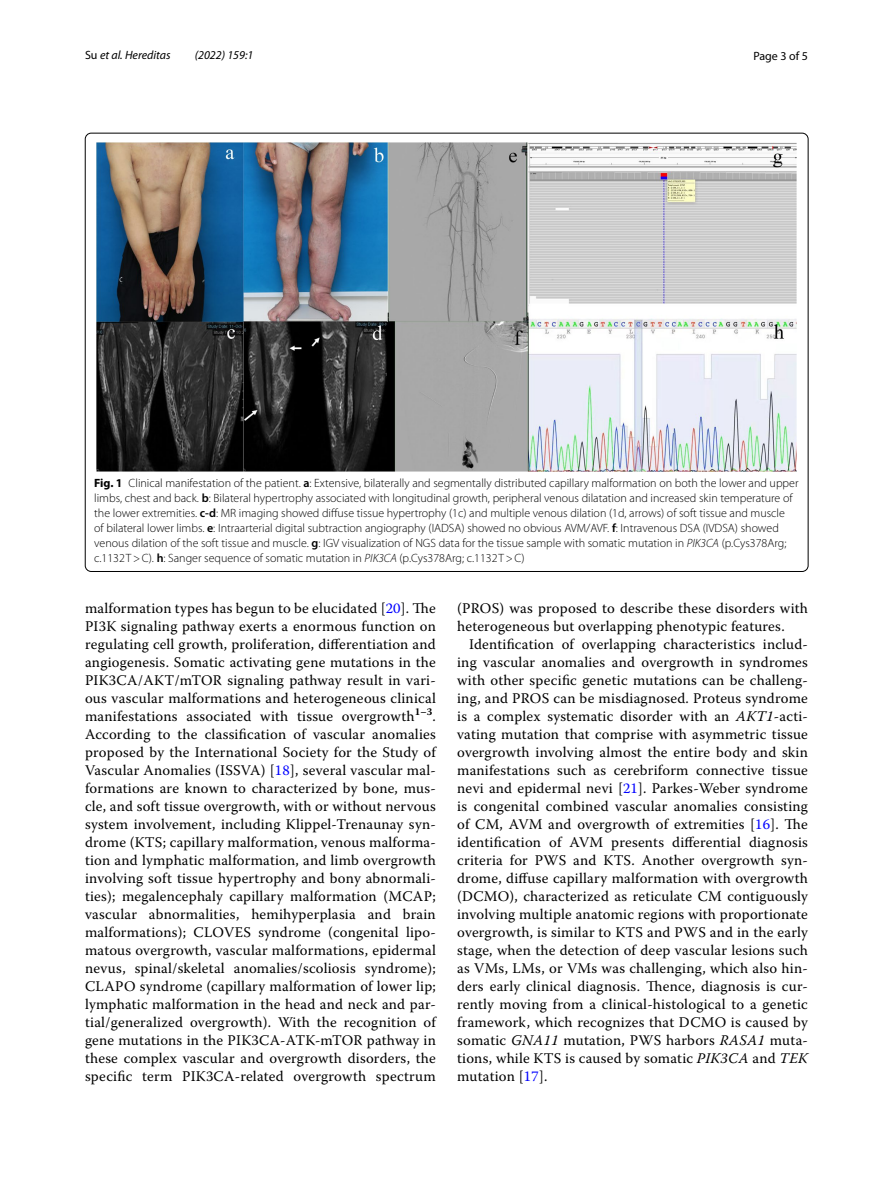
<style>
.page{position:relative;width:893px;height:1187px;background:#fff}
.page>*{position:absolute;margin:0;border:0;box-sizing:border-box;transform-origin:0 0}
.t1{font:14.7px/18px "Warnock Pro";letter-spacing:.015em;color:#000;text-align:justify}
.t2{font:300 12px/15px "Myriad Pro";color:#000}
.t3{font:italic 12px "Myriad Pro";color:#000}
.t4{font:12px "Myriad Pro";color:#000}
.s1{font-style:normal}
.s2{font-weight:700}
.s3{font-weight:600}
.s4{font-style:italic}
.s5{color:#00f}
</style>
<div class="page">
<img style="left:96px;top:142px;width:701px;height:329px">
<p class="t3" style="left:85px;top:48px;width:87px"><span class="s1">Su</span> et al. Hereditas</p>
<p class="t3" style="left:195px;top:48px;width:60px">(2022) 159:1</p>
<p class="t4" style="left:753px;top:48px;width:56px">Page 3 of 5</p>
<p class="t2" style="left:94px;top:475px;width:706px"><span class="s2">Fig. 1</span> Clinical manifestation of the patient. <span class="s3">a</span>: Extensive, bilaterally and segmentally distributed capillary malformation on both the lower and upper limbs, chest and back. <span class="s3">b</span>: Bilateral hypertrophy associated with longitudinal growth, peripheral venous dilatation and increased skin temperature of the lower extremities. <span class="s3">c-d</span>: MR imaging showed diffuse tissue hypertrophy (1c) and multiple venous dilation (1d, arrows) of soft tissue and muscle<br>of bilateral lower limbs. <span class="s3">e</span>: Intraarterial digital subtraction angiography (IADSA) showed no obvious AVM/AVF. <span class="s3">f</span>: Intravenous DSA (IVDSA) showed venous dilation of the soft tissue and muscle. <span class="s3">g</span>: IGV visualization of NGS data for the tissue sample with somatic mutation in <span class="s4">PIK3CA</span> (p.Cys378Arg; c.1132T&gt;C). <span class="s3">h</span>: Sanger sequence of somatic mutation in <span class="s4">PIK3CA</span> (p.Cys378Arg; c.1132T&gt;C)</p>
<p class="t1" style="left:85px;top:598px;width:352px">malformation types has begun to be elucidated [<span class="s5">20</span>]. The PI3K signaling pathway exerts a enormous function on regulating cell growth, proliferation, differentiation and angiogenesis. Somatic activating gene mutations in the PIK3CA/AKT/mTOR signaling pathway result in vari&shy;ous vascular malformations and heterogeneous clinical manifestations associated with tissue overgrowth<sup>1–3</sup>.<br>According to the classification of vascular anomalies proposed by the International Society for the Study of Vascular Anomalies (ISSVA) [<span class="s5">18</span>], several vascular mal&shy;formations are known to characterized by bone, mus&shy;cle, and soft tissue overgrowth, with or without nervous system involvement, including Klippel-Trenaunay syn&shy;drome (KTS; capillary malformation, venous malforma&shy;tion and lymphatic malformation, and limb overgrowth involving soft tissue hypertrophy and bony abnormali&shy;ties); megalencephaly capillary malformation (MCAP; vascular abnormalities, hemihyperplasia and brain malformations); CLOVES syndrome (congenital lipo&shy;matous overgrowth, vascular malformations, epidermal nevus, spinal/skeletal anomalies/scoliosis syndrome); CLAPO syndrome (capillary malformation of lower lip; lymphatic malformation in the head and neck and par&shy;tial/generalized overgrowth). With the recognition of gene mutations in the PIK3CA-ATK-mTOR pathway in these complex vascular and overgrowth disorders, the specific term PIK3CA-related overgrowth spectrum</p>
<p class="t1" style="left:457px;top:598px;width:352px">(PROS) was proposed to describe these disorders with heterogeneous but overlapping phenotypic features.</p>
<p class="t1" style="left:457px;top:634px;width:352px;text-indent:12px">Identification of overlapping characteristics includ&shy;ing vascular anomalies and overgrowth in syndromes with other specific genetic mutations can be challeng&shy;ing, and PROS can be misdiagnosed. Proteus syndrome is a complex systematic disorder with an <span class="s4">AKT1</span>-acti&shy;vating mutation that comprise with asymmetric tissue overgrowth involving almost the entire body and skin manifestations such as cerebriform connective tissue nevi and epidermal nevi [<span class="s5">21</span>]. Parkes-Weber syndrome is congenital combined vascular anomalies consisting of CM, AVM and overgrowth of extremities [<span class="s5">16</span>]. The identification of AVM presents differential diagnosis criteria for PWS and KTS. Another overgrowth syn&shy;drome, diffuse capillary malformation with overgrowth (DCMO), characterized as reticulate CM contiguously involving multiple anatomic regions with proportionate overgrowth, is similar to KTS and PWS and in the early stage, when the detection of deep vascular lesions such as VMs, LMs, or VMs was challenging, which also hin&shy;ders early clinical diagnosis. Thence, diagnosis is cur&shy;rently moving from a clinical-histological to a genetic framework, which recognizes that DCMO is caused by somatic <span class="s4">GNA11</span> mutation, PWS harbors <span class="s4">RASA1</span> muta&shy;tions, while KTS is caused by somatic <span class="s4">PIK3CA</span> and <span class="s4">TEK </span>mutation [<span class="s5">17</span>].</p>
</div>
